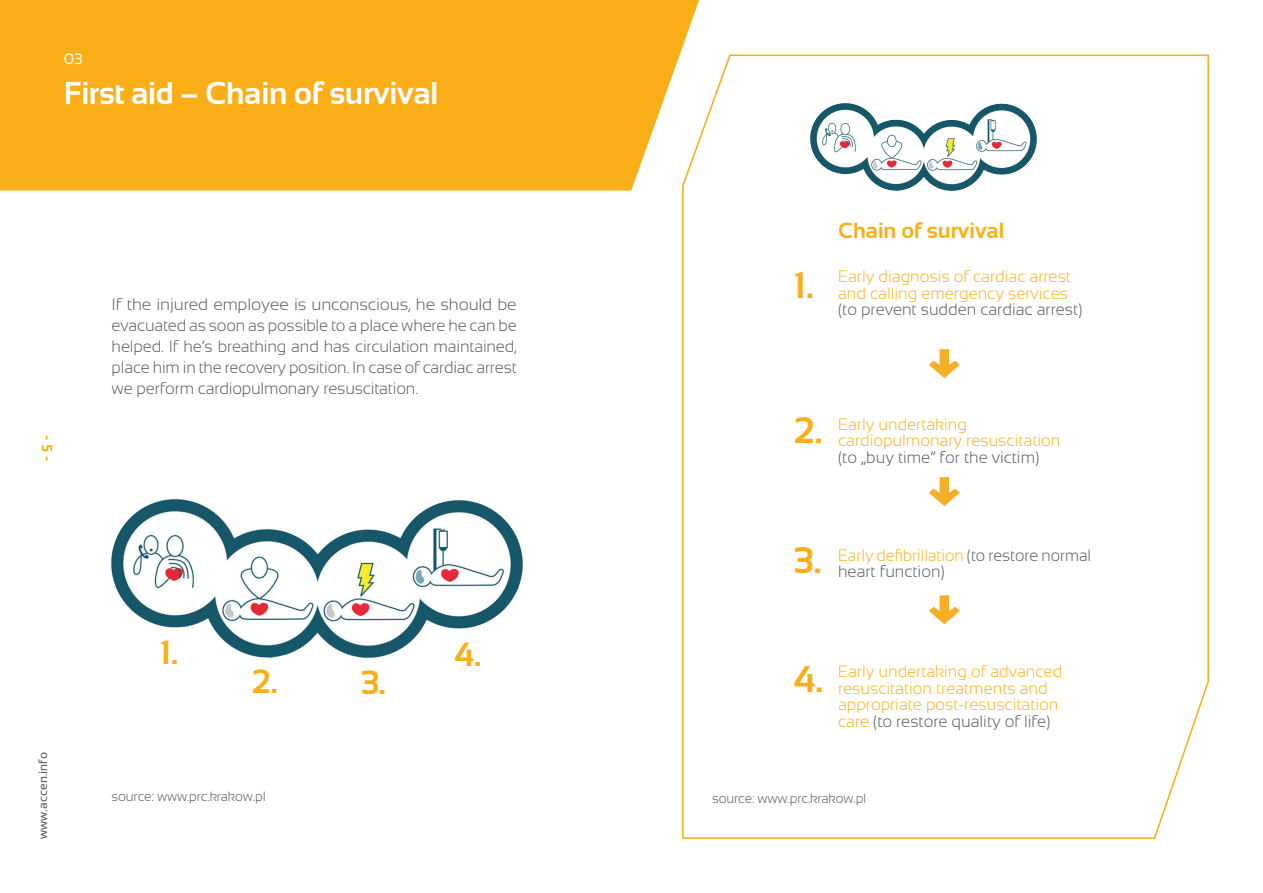
<style>
.page{position:relative;width:1263px;height:893px;background:#fff}
.page>*{position:absolute;margin:0;border:0;box-sizing:border-box;transform-origin:0 0}
.t1{font:700 36.9px "Sansation";color:#faaf18}
.t2{font:700 33.45px "Sansation";color:#faaf18}
.t3{font:700 31.5px "Sansation";letter-spacing:-.01em;color:#fff}
.t4{font:700 21.9px "Sansation";color:#faaf18}
.t5{font:300 16.5px/21px "Sansation";color:#52575b;text-align:justify;scale:1.05 1}
.t6{font:300 16.5px/16.5px "Sansation";color:#faaf18}
.t7{font:300 16.5px/16.5px "Sansation";color:#52575b}
.t8{font:15px "Accen";color:#faaf18}
.t9{font:15px "Sansation";color:#fff}
.t10{font:300 13.5px "Sansation";letter-spacing:-.01em;color:#52575b}
.t11{font:12px "Sansation";letter-spacing:.01em;color:#55565a}
.s1{color:#faaf18}
.s2{color:#52575b}
</style>
<div class="page">
<div style="left:0;top:0;width:699px;height:191px;background:#faaf18"></div>
<img style="left:112px;top:500px;width:410px;height:158px">
<svg style="left:681px;top:54px;width:528px;height:785px"></svg>
<p class="t9" style="left:64px;top:50px;width:21px">03</p>
<h3 class="t3" style="left:64px;top:76px;width:376px">First aid – Chain of survival</h3>
<p class="t8" style="left:56px;top:435px;width:28px;rotate:90deg">- 5 -</p>
<p class="t5" style="left:112px;top:294px;width:387px">If the injured employee is unconscious, he should be evacuated as soon as possible to a place where he can be helped. If he’s breathing and has circulation maintained, place him in the recovery position. In case of cardiac arrest we perform cardiopulmonary resuscitation.</p>
<p class="t11" style="left:36px;top:839px;width:88px;rotate:-90deg">www.accen.info</p>
<h2 class="t2" style="left:160px;top:633px;width:20px">1.</h2>
<h2 class="t2" style="left:252px;top:663px;width:28px">2.</h2>
<h2 class="t2" style="left:361px;top:664px;width:27px">3.</h2>
<p class="t10" style="left:112px;top:789px;width:156px">source: www.prc.krakow.pl</p>
<h2 class="t2" style="left:454px;top:635px;width:29px">4.</h2>
<h1 class="t1" style="left:794px;top:264px;width:22px">1.</h1>
<h3 class="t4" style="left:838px;top:218px;width:168px">Chain of survival</h3>
<p class="t6" style="left:838px;top:268px;width:234px">Early diagnosis of cardiac arrest and calling emergency services</p>
<p class="t7" style="left:838px;top:301px;width:246px">(to prevent sudden cardiac arrest)</p>
<h1 class="t1" style="left:794px;top:410px;width:31px">2.</h1>
<p class="t6" style="left:838px;top:416px;width:224px">Early undertaking cardiopulmonary resuscitation</p>
<p class="t7" style="left:838px;top:449px;width:203px">(to „buy time” for the victim)</p>
<h1 class="t1" style="left:794px;top:540px;width:30px">3.</h1>
<p class="t7" style="left:838px;top:547px;width:255px"><span class="s1">Early defibrillation</span> (to restore normal heart function)</p>
<h1 class="t1" style="left:794px;top:659px;width:32px">4.</h1>
<p class="t6" style="left:838px;top:663px;width:226px">Early undertaking of advanced resuscitation treatments and appropriate post-resuscitation care <span class="s2">(to restore quality of life)</span></p>
<p class="t10" style="left:712px;top:791px;width:156px">source: www.prc.krakow.pl</p>
</div>
